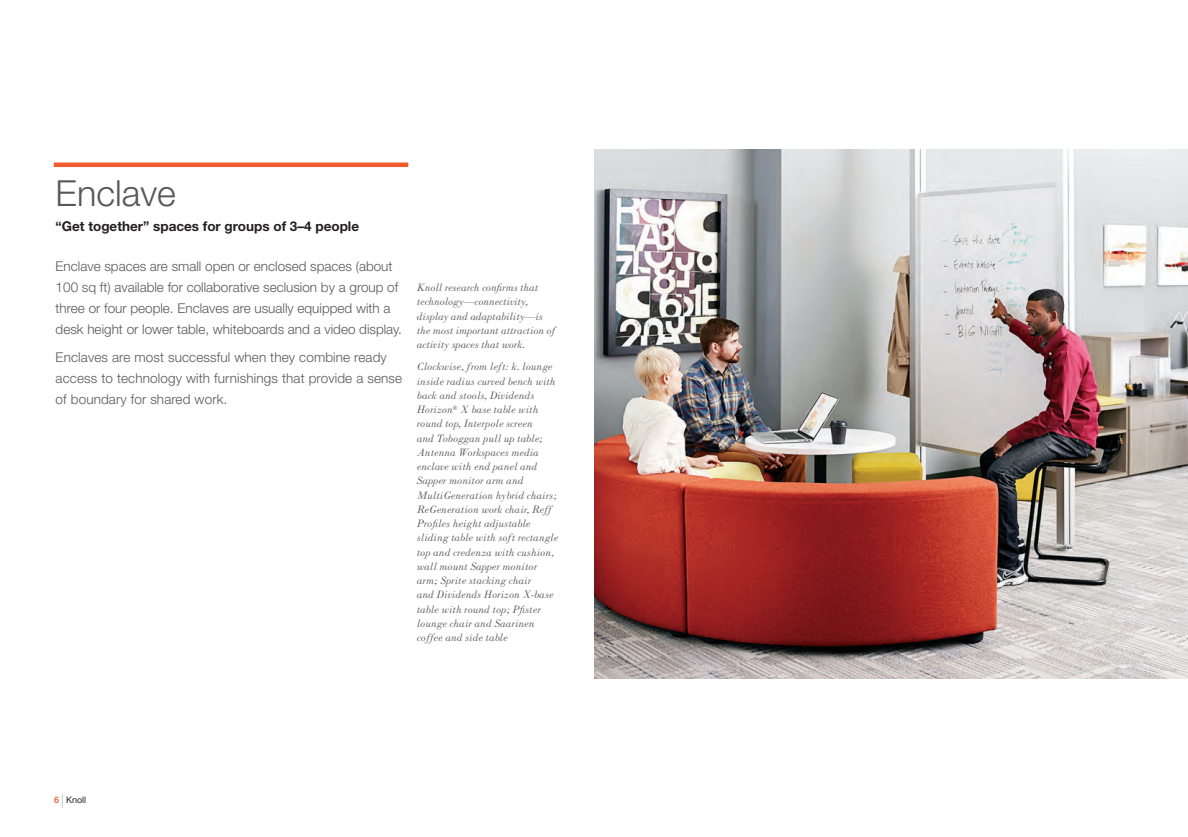
<style>
.page{position:relative;width:1188px;height:837px;background:#fff}
.page>*{position:absolute;margin:0;border:0;box-sizing:border-box;transform-origin:0 0}
.t1{font:300 36px "Helvetica Neue LT Std";color:#57585a}
.t2{font:300 13.5px/21px "Helvetica Neue LT Std";color:#57585a}
.t3{font:700 13.5px "Helvetica Neue LT Std";color:#231f20}
.t4{font:italic 10.8px/14.2px "Bodoni MT Std";color:#57585a}
.t5{font:9px "Helvetica Neue LT Std";color:#231f20}
.s1{font-weight:500;color:#f15b2e}
.s2{font-weight:300;font-size:13.5px;color:#939598}
</style>
<div class="page">
<hr style="left:54px;top:163px;width:354px;height:4px;background:#f15b2e">
<img style="left:594px;top:150px;width:594px;height:529px">
<h1 class="t1" style="left:56px;top:180px;width:122px">Enclave</h1>
<p class="t3" style="left:56px;top:221px;width:305px">“Get together” spaces for groups of 3–4 people</p>
<p class="t2" style="left:56px;top:257px;width:348px">Enclave spaces are small open or enclosed spaces (about 100 sq ft) available for collaborative seclusion by a group of three or four people. Enclaves are usually equipped with a desk height or lower table, whiteboards and a video display.</p>
<p class="t2" style="left:56px;top:348px;width:348px">Enclaves are most successful when they combine ready access to technology with furnishings that provide a sense of boundary for shared work.</p>
<p class="t4" style="left:417px;top:281px;width:140px">Knoll research confirms that technology—connectivity, display and adaptability—is the most important attraction of activity spaces that work.</p>
<p class="t4" style="left:417px;top:361px;width:143px">Clockwise, from left: k. lounge inside radius curved bench with back and stools, Dividends<br>Horizon<sup>®</sup> X base table with round top, Interpole screen<br>and Toboggan pull up table;<br>Antenna Workspaces media enclave with end panel and<br>Sapper monitor arm and<br>MultiGeneration hybrid chairs;<br>ReGeneration work chair, Reff<br>Profiles height adjustable sliding table with soft rectangle top and credenza with cushion, wall mount Sapper monitor arm; Sprite stacking chair<br>and Dividends Horizon X-base table with round top; Pfister lounge chair and Saarinen coffee and side table</p>
<p class="t5" style="left:54px;top:797px;width:34px"><span class="s1">6</span> <span class="s2">|</span> Knoll</p>
</div>
